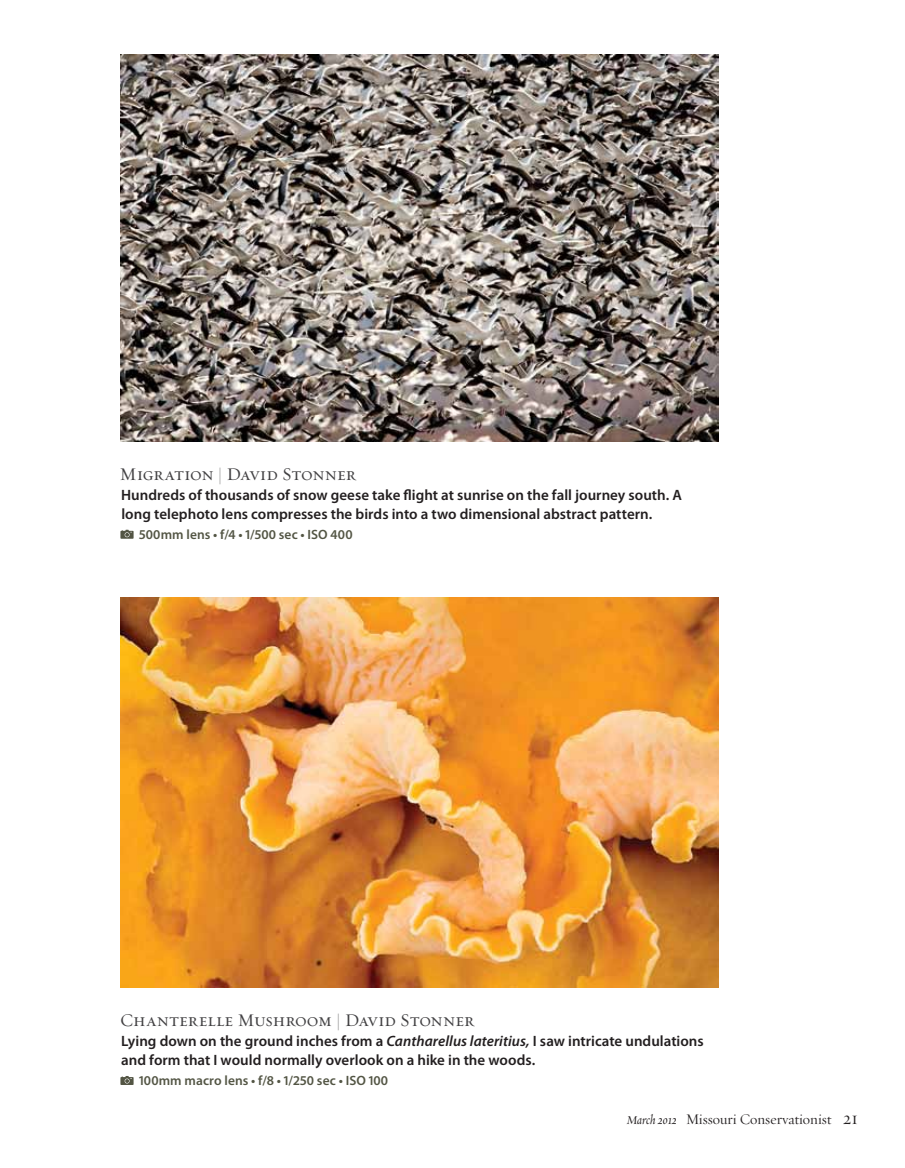
<style>
.page{position:relative;width:905px;height:1168px;background:#fff}
.page>*{position:absolute;margin:0;border:0;box-sizing:border-box;transform-origin:0 0}
.t1{font:18px "Requiem Text HTF Small Caps";letter-spacing:-.005em;color:#414042}
.t2{font:600 15px/19.5px "Myriad Pro";color:#231f20}
.t3{font:15px "Requiem Display HTF Roman";color:#231f20}
.t4{font:600 13.5px "Myriad Pro";letter-spacing:.01em;color:#535544}
.s1{font-family:"Gotham";font-weight:100}
.s2{font-style:italic}
.s3{font-family:"Requiem Display HTF Italic";font-size:13.5px}
.s4{font-size:18px}
</style>
<div class="page">
<img style="left:120px;top:597px;width:598px;height:390px">
<img style="left:120px;top:54px;width:598px;height:387px">
<svg style="left:120px;top:1076px;width:14px;height:9px"></svg>
<svg style="left:120px;top:530px;width:14px;height:9px"></svg>
<p class="t1" style="left:119px;top:463px;width:238px">Migration <span class="s1">|</span> David Stonner</p>
<p class="t2" style="left:121px;top:485px;width:562px">Hundreds of thousands of snow geese take flight at sunrise on the fall journey south. A long telephoto lens compresses the birds into a two dimensional abstract pattern.</p>
<p class="t4" style="left:139px;top:526px;width:215px">500mm lens • f/4 • 1/500 sec • ISO 400</p>
<p class="t1" style="left:120px;top:1009px;width:355px">Chanterelle Mushroom <span class="s1">|</span> David Stonner</p>
<p class="t2" style="left:121px;top:1031px;width:584px">Lying down on the ground inches from a <span class="s2">Cantharellus lateritius,</span> I saw intricate undulations and form that I would normally overlook on a hike in the woods.</p>
<p class="t4" style="left:139px;top:1072px;width:250px">100mm macro lens • f/8 • 1/250 sec • ISO 100</p>
<p class="t3" style="left:627px;top:1110px;width:233px"><span class="s3">March 2012</span> Missouri Conservationist <span class="s4">21</span></p>
</div>
